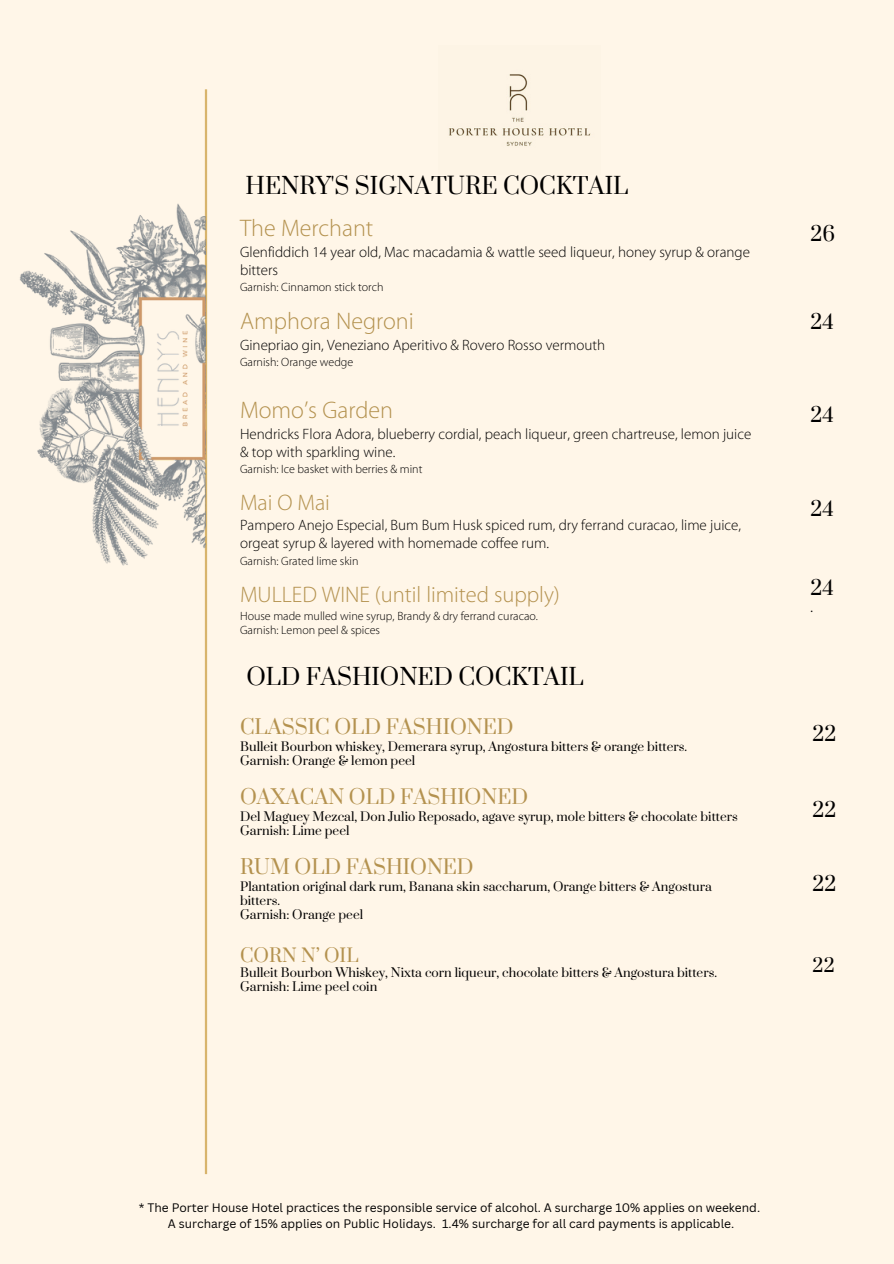
<style>
.page{position:relative;width:894px;height:1264px;background:#fff}
.page>*{position:absolute;margin:0;border:0;box-sizing:border-box;transform-origin:0 0}
.t1{font:300 24px "Myriad Pro";color:#b4924f}
.t2{font:22.5px "Prata";color:#000}
.t3{font:300 22.5px "Myriad Pro";color:#b4924f}
.t4{font:19.5px "Prata";color:#b4924f}
.t5{font:19.5px "Prata";color:#000}
.t6{font:18px "Prata";color:#b4924f}
.t7{font:18px "Prata";color:#000}
.t8{font:300 15px/18px "Myriad Pro";color:#000}
.t9{font:12px/14px "Prata";color:#000}
.t10{font:300 12px "Myriad Pro";color:#000}
.t11{font:12px "Canva Sans";color:#000}
</style>
<div class="page">
<div style="left:0;top:0;width:893px;height:1263px;background:#fff6e8"></div>
<img style="left:449px;top:74px;width:142px;height:72px">
<hr style="left:205px;top:89px;width:2px;height:1085px;background:#d8b46c">
<img style="left:20px;top:198px;width:186px;height:373px">
<p class="t2" style="left:245px;top:171px;width:384px">HENRY'S SIGNATURE COCKTAIL</p>
<h2 class="t1" style="left:240px;top:218px;width:135px">The Merchant</h2>
<h2 class="t8" style="left:240px;top:244px;width:511px">Glenfiddich 14 year old, Mac macadamia &amp; wattle seed liqueur, honey syrup &amp; orange bitters</h2>
<h2 class="t10" style="left:240px;top:282px;width:145px">Garnish: Cinnamon stick torch</h2>
<h2 class="t1" style="left:240px;top:311px;width:175px">Amphora Negroni</h2>
<h2 class="t8" style="left:240px;top:337px;width:366px">Ginepriao gin, Veneziano Aperitivo &amp; Rovero Rosso vermouth</h2>
<h2 class="t10" style="left:240px;top:357px;width:115px">Garnish: Orange wedge</h2>
<h2 class="t1" style="left:240px;top:400px;width:154px">Momo’s Garden</h2>
<h2 class="t8" style="left:240px;top:426px;width:512px">Hendricks Flora Adora, blueberry cordial, peach liqueur, green chartreuse, lemon juice &amp; top with sparkling wine.</h2>
<h2 class="t10" style="left:240px;top:464px;width:184px">Garnish: Ice basket with berries &amp; mint</h2>
<h2 class="t3" style="left:240px;top:493px;width:91px">Mai O Mai</h2>
<h2 class="t8" style="left:240px;top:517px;width:502px">Pampero Anejo Especial, Bum Bum Husk spiced rum, dry ferrand curacao, lime juice, orgeat syrup &amp; layered with homemade coffee rum.</h2>
<h2 class="t10" style="left:240px;top:555px;width:120px">Garnish: Grated lime skin</h2>
<h2 class="t3" style="left:240px;top:584px;width:321px">MULLED WINE (until limited supply)</h2>
<h2 class="t10" style="left:240px;top:610px;width:299px">House made mulled wine syrup, Brandy &amp; dry ferrand curacao.</h2>
<p class="t10" style="left:240px;top:624px;width:141px">Garnish: Lemon peel &amp; spices</p>
<p class="t2" style="left:246px;top:662px;width:338px">OLD FASHIONED COCKTAIL</p>
<h1 class="t4" style="left:240px;top:714px;width:275px">CLASSIC OLD FASHIONED</h1>
<h3 class="t9" style="left:240px;top:740px;width:448px">Bulleit Bourbon whiskey, Demerara syrup, Angostura bitters &amp; orange bitters.</h3>
<h3 class="t9" style="left:240px;top:754px;width:177px">Garnish: Orange &amp; lemon peel</h3>
<h3 class="t4" style="left:240px;top:784px;width:289px">OAXACAN OLD FASHIONED</h3>
<h3 class="t9" style="left:240px;top:810px;width:499px">Del Maguey Mezcal, Don Julio Reposado, agave syrup, mole bitters &amp; chocolate bitters</h3>
<p class="t9" style="left:240px;top:824px;width:111px">Garnish: Lime peel</p>
<p class="t4" style="left:240px;top:854px;width:235px">RUM OLD FASHIONED</p>
<p class="t9" style="left:240px;top:880px;width:473px">Plantation original dark rum, Banana skin saccharum, Orange bitters &amp; Angostura bitters.</p>
<h1 class="t9" style="left:240px;top:908px;width:124px">Garnish: Orange peel</h1>
<p class="t6" style="left:240px;top:944px;width:120px">CORN N’ OIL</p>
<p class="t9" style="left:240px;top:966px;width:478px">Bulleit Bourbon Whiskey, Nixta corn liqueur, chocolate bitters &amp; Angostura bitters.</p>
<p class="t9" style="left:240px;top:980px;width:139px">Garnish: Lime peel coin</p>
<p class="t5" style="left:810px;top:221px;width:26px">26</p>
<p class="t5" style="left:810px;top:310px;width:25px">24</p>
<p class="t5" style="left:810px;top:403px;width:25px">24</p>
<p class="t5" style="left:810px;top:496px;width:25px">24</p>
<p class="t5" style="left:810px;top:575px;width:25px">24</p>
<p class="t9" style="left:810px;top:601px;width:4px">.</p>
<p class="t5" style="left:812px;top:721px;width:25px">22</p>
<h2 class="t5" style="left:812px;top:797px;width:25px">22</h2>
<h2 class="t5" style="left:812px;top:871px;width:25px">22</h2>
<h2 class="t7" style="left:812px;top:954px;width:24px">22</h2>
<p class="t11" style="left:139px;top:1198px;width:622px">* The Porter House Hotel practices the responsible service of alcohol. A surcharge 10% applies on weekend.</p>
<p class="t11" style="left:168px;top:1214px;width:567px">A surcharge of 15% applies on Public Holidays. 1.4% surcharge for all card payments is applicable.</p>
</div>
